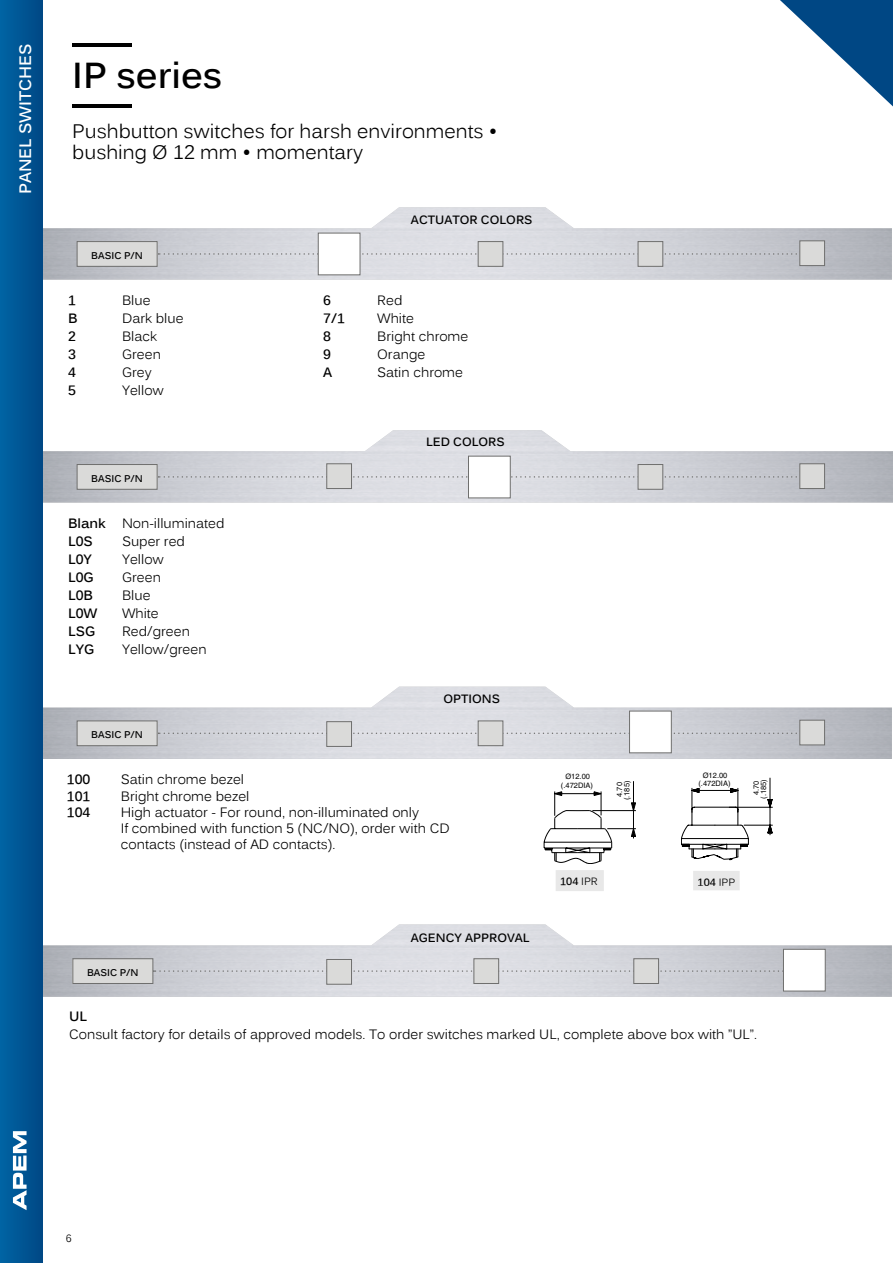
<style>
.page{position:relative;width:893px;height:1263px;background:#fff}
.page>*{position:absolute;margin:0;border:0;box-sizing:border-box;transform-origin:0 0}
.t1{font:700 36px "Kalinga";color:#000}
.t2{font:19.5px/21px "Kalinga";color:#000}
.t3{font:700 16.5px "Kalinga";color:#fff}
.t4{font:13.5px/16.2px "Kalinga";color:#000}
.t5{font:700 13.5px "Kalinga";color:#000}
.t6{font:700 12px "Kalinga";color:#000}
.t7{font:700 10.5px "Kalinga";color:#000}
.t8{font:10.5px "Kalinga";color:#000}
.t9{font:700 9.75px "Kalinga";color:#000}
.t10{font:7.5px/8.2px "Helvetica";color:#000;text-align:center}
.s1{font-weight:700}
.s2{font-weight:400}
</style>
<div class="page">
<svg style="left:780px;top:0;width:113px;height:106px"></svg>
<img style="left:42px;top:924px;width:850px;height:73px">
<svg style="left:153px;top:970px;width:630px;height:2px"></svg>
<div style="left:783px;top:949px;width:43px;height:42px;background:#fff;border:1px solid #6f6f6e"></div>
<div style="left:473px;top:958px;width:26px;height:26px;background:#dadad9;border:1px solid #6f6f6e"></div>
<div style="left:633px;top:958px;width:26px;height:26px;background:#dadad9;border:1px solid #6f6f6e"></div>
<div style="left:326px;top:959px;width:26px;height:25px;background:#dadad9;border:1px solid #6f6f6e"></div>
<div style="left:73px;top:959px;width:80px;height:24px;background:#dadad9"></div>
<div style="left:72px;top:958px;width:81px;height:26px;border:1px solid #6f6f6e"></div>
<img style="left:42px;top:687px;width:850px;height:72px">
<svg style="left:158px;top:732px;width:641px;height:2px"></svg>
<div style="left:629px;top:711px;width:43px;height:42px;background:#fff;border:1px solid #6f6f6e"></div>
<div style="left:478px;top:720px;width:25px;height:26px;background:#dadad9;border:1px solid #6f6f6e"></div>
<div style="left:326px;top:721px;width:26px;height:26px;background:#dadad9;border:1px solid #6f6f6e"></div>
<div style="left:799px;top:720px;width:26px;height:25px;background:#dadad9;border:1px solid #6f6f6e"></div>
<div style="left:77px;top:721px;width:80px;height:25px;background:#dadad9"></div>
<div style="left:77px;top:720px;width:81px;height:26px;border:1px solid #6f6f6e"></div>
<img style="left:42px;top:430px;width:851px;height:72px">
<svg style="left:158px;top:476px;width:641px;height:2px"></svg>
<div style="left:468px;top:456px;width:43px;height:42px;background:#fff;border:1px solid #6f6f6e"></div>
<div style="left:326px;top:463px;width:26px;height:26px;background:#dadad9;border:1px solid #6f6f6e"></div>
<div style="left:638px;top:464px;width:25px;height:26px;background:#dadad9;border:1px solid #6f6f6e"></div>
<div style="left:799px;top:463px;width:26px;height:26px;background:#dadad9;border:1px solid #6f6f6e"></div>
<div style="left:77px;top:464px;width:80px;height:25px;background:#dadad9"></div>
<div style="left:77px;top:464px;width:81px;height:26px;border:1px solid #6f6f6e"></div>
<hr style="left:72px;top:104px;width:60px;height:3px;background:#000">
<hr style="left:72px;top:43px;width:60px;height:4px;background:#000">
<img style="left:42px;top:207px;width:850px;height:73px">
<svg style="left:158px;top:253px;width:641px;height:2px"></svg>
<div style="left:318px;top:233px;width:42px;height:42px;background:#fff;border:1px solid #6f6f6e"></div>
<div style="left:478px;top:241px;width:25px;height:26px;background:#dadad9;border:1px solid #6f6f6e"></div>
<div style="left:638px;top:241px;width:25px;height:26px;background:#dadad9;border:1px solid #6f6f6e"></div>
<div style="left:799px;top:240px;width:26px;height:26px;background:#dadad9;border:1px solid #6f6f6e"></div>
<div style="left:558px;top:872px;width:44px;height:17px;background:#e8e8e8"></div>
<div style="left:556px;top:870px;width:48px;height:21px;border:5px solid #e8e8e8"></div>
<div style="left:695px;top:873px;width:42px;height:15px;background:#e8e8e8"></div>
<div style="left:693px;top:871px;width:47px;height:19px;border:5px solid #e8e8e8"></div>
<svg style="left:681px;top:777px;width:92px;height:83px"></svg>
<svg style="left:544px;top:781px;width:92px;height:83px"></svg>
<div style="left:77px;top:242px;width:80px;height:24px;background:#dadad9"></div>
<div style="left:77px;top:241px;width:81px;height:26px;border:1px solid #6f6f6e"></div>
<img style="left:0;top:0;width:42px;height:1263px">
<svg style="left:13px;top:1131px;width:14px;height:79px"></svg>
<p class="t3" style="left:16px;top:194px;width:152px;rotate:-90deg">PANEL SWITCHES</p>
<h1 class="t1" style="left:72px;top:62px;width:151px">IP series</h1>
<h2 class="t2" style="left:72px;top:123px;width:427px">Pushbutton switches for harsh environments • bushing Ø 12 mm • momentary</h2>
<p class="t9" style="left:91px;top:252px;width:53px">BASIC P/N</p>
<p class="t5" style="left:68px;top:295px;width:9px">1</p>
<p class="t4" style="left:122px;top:294px;width:30px">Blue</p>
<p class="t5" style="left:68px;top:313px;width:11px">B</p>
<p class="t4" style="left:122px;top:312px;width:63px">Dark blue</p>
<p class="t5" style="left:68px;top:331px;width:9px">2</p>
<p class="t4" style="left:122px;top:330px;width:37px">Black</p>
<p class="t5" style="left:68px;top:349px;width:9px">3</p>
<p class="t4" style="left:122px;top:348px;width:40px">Green</p>
<p class="t5" style="left:68px;top:367px;width:9px">4</p>
<p class="t4" style="left:122px;top:366px;width:31px">Grey</p>
<p class="t5" style="left:68px;top:385px;width:9px">5</p>
<p class="t4" style="left:122px;top:384px;width:43px">Yellow</p>
<p class="t9" style="left:91px;top:475px;width:53px">BASIC P/N</p>
<p class="t4" style="left:68px;top:516px;width:158px;line-height:18px"><span class="s1">Blank</span> Non-illuminated<br><span class="s1">L0S</span></p>
<p class="t4" style="left:122px;top:534px;width:64px">Super red</p>
<p class="t5" style="left:68px;top:554px;width:25px">L0Y</p>
<p class="t4" style="left:122px;top:552px;width:43px">Yellow</p>
<p class="t5" style="left:68px;top:572px;width:27px">L0G</p>
<p class="t4" style="left:122px;top:570px;width:40px">Green</p>
<p class="t5" style="left:68px;top:590px;width:27px">L0B</p>
<p class="t4" style="left:122px;top:588px;width:30px">Blue</p>
<p class="t5" style="left:68px;top:608px;width:31px">L0W</p>
<p class="t4" style="left:122px;top:606px;width:38px">White</p>
<p class="t5" style="left:68px;top:626px;width:29px">LSG</p>
<p class="t4" style="left:122px;top:624px;width:69px">Red/green</p>
<p class="t5" style="left:68px;top:644px;width:28px">LYG</p>
<p class="t4" style="left:122px;top:642px;width:86px">Yellow/green</p>
<p class="t9" style="left:91px;top:731px;width:53px">BASIC P/N</p>
<p class="t6" style="left:411px;top:215px;width:123px">ACTUATOR COLORS</p>
<p class="t5" style="left:323px;top:295px;width:9px">6</p>
<p class="t4" style="left:377px;top:294px;width:27px">Red</p>
<p class="t5" style="left:323px;top:313px;width:23px">7/1</p>
<p class="t4" style="left:377px;top:312px;width:38px">White</p>
<p class="t5" style="left:323px;top:331px;width:9px">8</p>
<p class="t4" style="left:377px;top:330px;width:93px">Bright chrome</p>
<p class="t5" style="left:323px;top:349px;width:9px">9</p>
<p class="t4" style="left:377px;top:348px;width:50px">Orange</p>
<p class="t5" style="left:323px;top:367px;width:11px">A</p>
<p class="t4" style="left:377px;top:366px;width:87px">Satin chrome</p>
<p class="t6" style="left:426px;top:438px;width:80px">LED COLORS</p>
<p class="t6" style="left:443px;top:694px;width:58px">OPTIONS</p>
<p class="t5" style="left:67px;top:774px;width:25px">100</p>
<p class="t4" style="left:121px;top:773px;width:125px">Satin chrome bezel</p>
<p class="t5" style="left:67px;top:791px;width:25px">101</p>
<p class="t4" style="left:121px;top:789px;width:130px">Bright chrome bezel</p>
<p class="t5" style="left:67px;top:807px;width:25px">104</p>
<p class="t4" style="left:121px;top:805px;width:330px">High actuator - For round, non-illuminated only<br>If combined with function 5 (NC/NO), order with CD contacts (instead of AD contacts).</p>
<p class="t9" style="left:87px;top:969px;width:53px">BASIC P/N</p>
<p class="t6" style="left:411px;top:933px;width:121px">AGENCY APPROVAL</p>
<p class="t10" style="left:561px;top:773px;width:34px;line-height:8.7px">Ø12.00 (.472DIA)</p>
<p class="t10" style="left:623px;top:800px;width:21px;rotate:-90deg">(.185)</p>
<p class="t10" style="left:616px;top:797px;width:16px;rotate:-90deg">4.70</p>
<p class="t10" style="left:698px;top:772px;width:34px">Ø12.00 (.472DIA)</p>
<p class="t10" style="left:760px;top:799px;width:21px;rotate:-90deg">(.185)</p>
<p class="t10" style="left:753px;top:795px;width:16px;rotate:-90deg">4.70</p>
<p class="t7" style="left:560px;top:877px;width:39px">104 <span class="s2">IPR</span></p>
<p class="t7" style="left:698px;top:878px;width:39px">104 <span class="s2">IPP</span></p>
<p class="t5" style="left:69px;top:1011px;width:20px">UL</p>
<p class="t4" style="left:69px;top:1027px;width:689px">Consult factory for details of approved models. To order switches marked UL, complete above box with ”UL”.</p>
<p class="t8" style="left:66px;top:1234px;width:7px">6</p>
</div>
